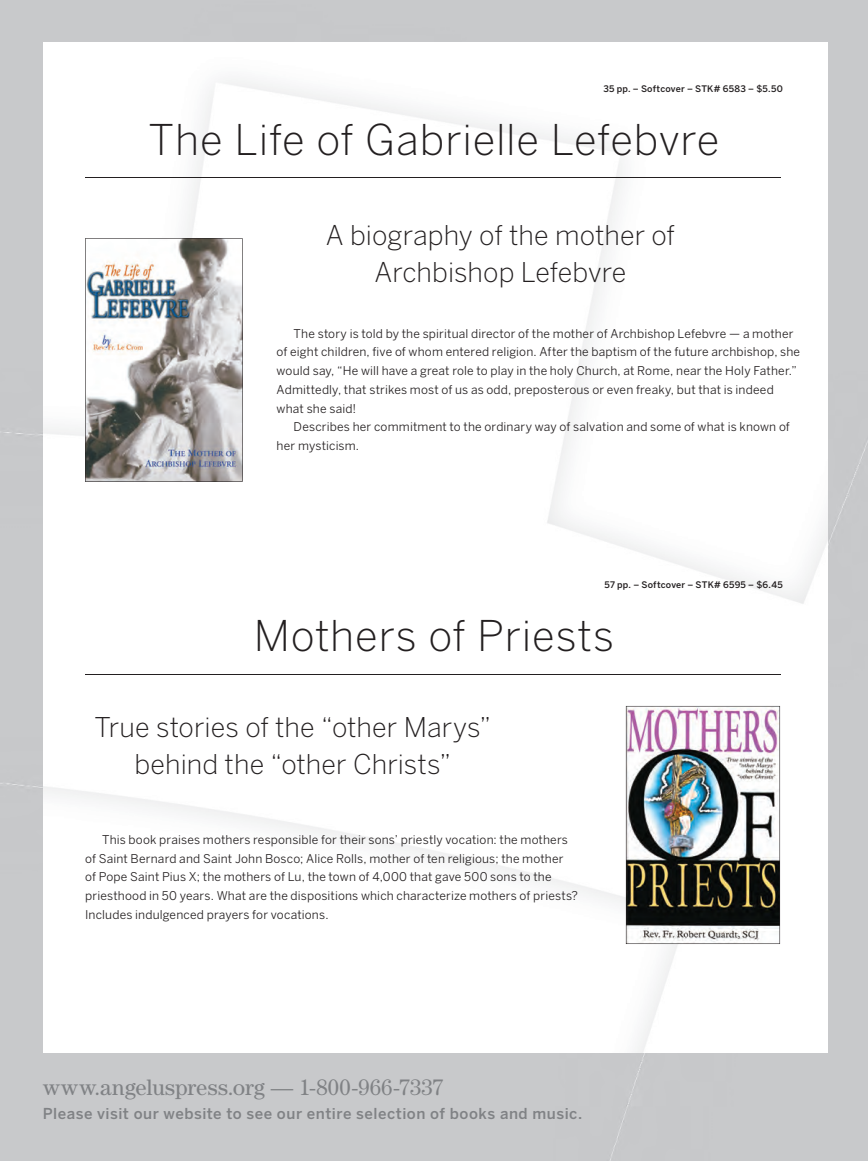
<style>
.page{position:relative;width:868px;height:1161px;background:#fff}
.page>*{position:absolute;margin:0;border:0;box-sizing:border-box;transform-origin:0 0}
.t1{font:300 42px "Benton Sans";letter-spacing:.015em;color:#231f20}
.t2{font:300 27px/37.5px "Benton Sans";color:#231f20;text-align:center}
.t3{font:22.5px "Century Std";letter-spacing:.005em;color:#808285}
.t4{font:500 15px "Benton Sans";letter-spacing:.035em;color:#808285}
.t5{font:12px/18.8px "Benton Sans";letter-spacing:.015em;color:#231f20}
.t6{font:500 9px "Benton Sans";letter-spacing:.02em;color:#231f20}
</style>
<div class="page">
<img style="left:44px;top:67px;width:679px;height:985px">
<img style="left:723px;top:177px;width:104px;height:768px">
<hr style="left:85px;top:178px;width:695px;height:1px;background:#231f20">
<svg style="left:85px;top:238px;width:157px;height:244px"></svg>
<img style="left:625px;top:706px;width:155px;height:238px">
<hr style="left:85px;top:674px;width:695px;height:1px;background:#231f20">
<p class="t6" style="left:603px;top:84px;width:181px">35 pp. – Softcover – STK# 6583 – $5.50</p>
<h1 class="t1" style="left:148px;top:115px;width:572px">The Life of Gabrielle Lefebvre</h1>
<h2 class="t2" style="left:326px;top:216px;width:351px">A biography of the mother of<br>Archbishop Lefebvre</h2>
<p class="t5" style="left:276px;top:324px;width:525px;text-indent:17px">The story is told by the spiritual director of the mother of Archbishop Lefebvre — a mother of eight children, five of whom entered religion. After the baptism of the future archbishop, she would say, “He will have a great role to play in the holy Church, at Rome, near the Holy Father.” Admittedly, that strikes most of us as odd, preposterous or even freaky, but that is indeed what she said!</p>
<p class="t5" style="left:276px;top:417px;width:514px;text-indent:17px">Describes her commitment to the ordinary way of salvation and some of what is known of her mysticism.</p>
<p class="t6" style="left:604px;top:580px;width:180px">57 pp. – Softcover – STK# 6595 – $6.45</p>
<h1 class="t1" style="left:254px;top:611px;width:362px">Mothers of Priests</h1>
<h2 class="t2" style="left:94px;top:708px;width:398px">True stories of the “other Marys” behind the “other Christs”</h2>
<p class="t5" style="left:85px;top:830px;width:494px;text-indent:17px">This book praises mothers responsible for their sons’ priestly vocation: the mothers of Saint Bernard and Saint John Bosco; Alice Rolls, mother of ten religious; the mother<br>of Pope Saint Pius X; the mothers of Lu, the town of 4,000 that gave 500 sons to the priesthood in 50 years. What are the dispositions which characterize mothers of priests?<br>Includes indulgenced prayers for vocations.</p>
<h3 class="t3" style="left:43px;top:1074px;width:402px">www.angeluspress.org — 1-800-966-7337</h3>
<p class="t4" style="left:43px;top:1104px;width:541px">Please visit our website to see our entire selection of books and music.</p>
</div>
